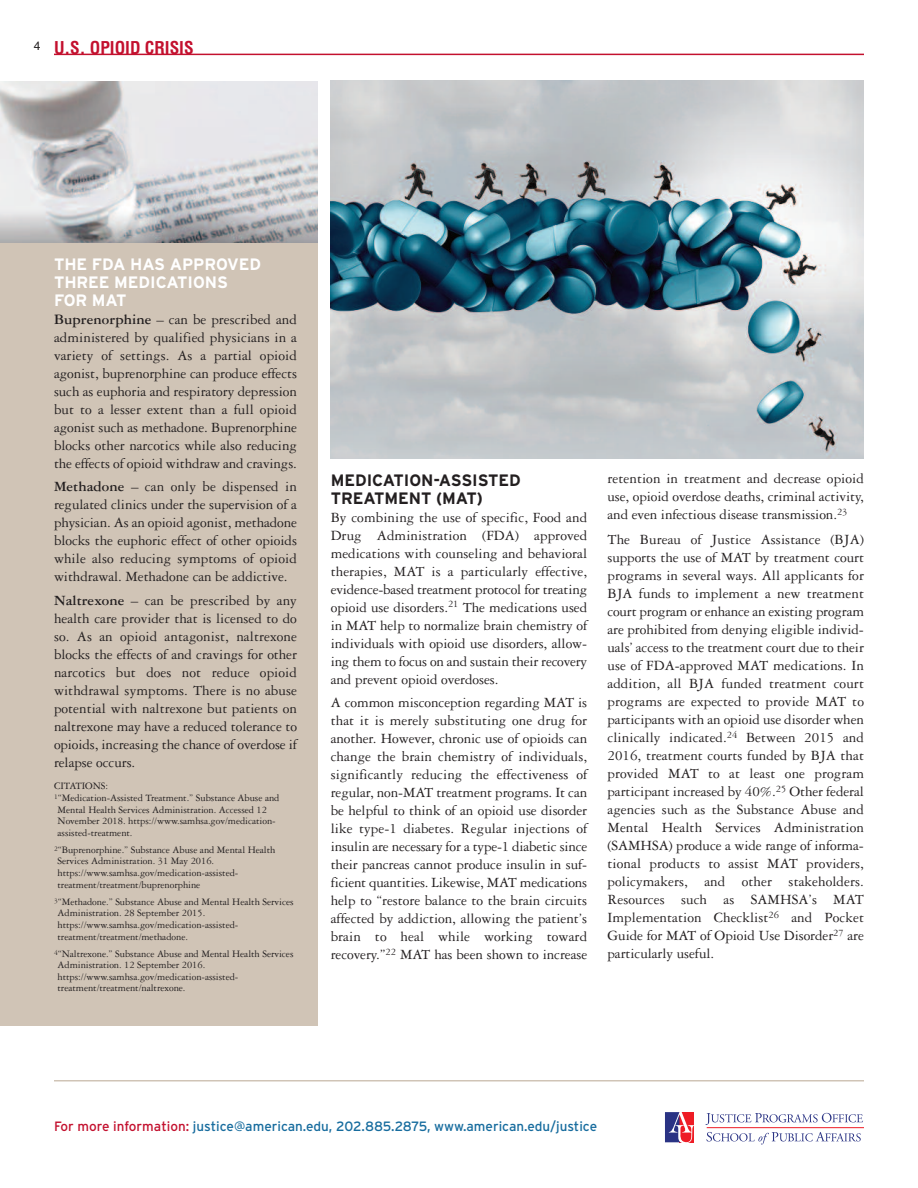
<style>
.page{position:relative;width:918px;height:1188px;background:#fff}
.page>*{position:absolute;margin:0;border:0;box-sizing:border-box;transform-origin:0 0}
.t1{font:700 condensed 17.25px "Helvetica";color:#c3102e}
.t2{font:700 16.5px/18px "Interstate";letter-spacing:-.005em;color:#fff}
.t3{font:700 16.5px/18px "Interstate";letter-spacing:-.005em;color:#231f20}
.t4{font:15px/18px "Garamond Three";letter-spacing:-.005em;color:#231f20;text-align:justify}
.t5{font:13.5px "Interstate";color:#176c9e}
.t6{font:10.5px/11.6px "Garamond Three";letter-spacing:-.005em;color:#231f20}
.s1{font-weight:700}
.s2{font-size:7.5px}
.s3{color:#c3102e}
</style>
<div class="page">
<div style="left:0;top:81px;width:317px;height:945px;background:#d0c4b6"></div>
<hr style="left:54px;top:1080px;width:810px;height:2px;background:#d0c4b6">
<hr style="left:707px;top:1127px;width:157px;height:1px;background:#ee1c25">
<hr style="left:54px;top:54px;width:810px;height:1px;background:#c3102e">
<img style="left:317px;top:81px;width:1px;height:162px">
<img style="left:0;top:81px;width:317px;height:162px">
<img style="left:331px;top:81px;width:533px;height:378px">
<svg style="left:665px;top:1112px;width:29px;height:31px"></svg>
<svg style="left:706px;top:1113px;width:157px;height:12px"></svg>
<svg style="left:706px;top:1132px;width:155px;height:12px"></svg>
<h2 class="t1" style="left:34px;top:38px;width:161px"><sup>4</sup> U.S. OPIOID CRISIS</h2>
<h3 class="t2" style="left:54px;top:255px;width:209px">THE FDA HAS APPROVED<br>THREE MEDICATIONS<br>FOR MAT</h3>
<p class="t4" style="left:54px;top:312px;width:245px"><span class="s1">Buprenorphine</span> – can be prescribed and administered by qualified physicians in a variety of settings. As a partial opioid agonist, buprenorphine can produce effects such as euphoria and respiratory depression but to a lesser extent than a full opioid agonist such as methadone. Buprenorphine blocks other narcotics while also reducing the effects of opioid withdraw and cravings.</p>
<p class="t4" style="left:54px;top:479px;width:245px"><span class="s1">Methadone</span> – can only be dispensed in regulated clinics under the supervision of a physician. As an opioid agonist, methadone blocks the euphoric effect of other opioids while also reducing symptoms of opioid withdrawal. Methadone can be addictive.</p>
<p class="t4" style="left:54px;top:592px;width:245px"><span class="s1">Naltrexone</span> – can be prescribed by any health care provider that is licensed to do so. As an opioid antagonist, naltrexone blocks the effects of and cravings for other narcotics but does not reduce opioid withdrawal symptoms. There is no abuse potential with naltrexone but patients on naltrexone may have a reduced tolerance to opioids, increasing the chance of overdose if relapse occurs.</p>
<p class="t6" style="left:54px;top:781px;width:56px">CITATIONS:</p>
<p class="t6" style="left:58px;top:793px;width:223px;text-indent:-4px"><span class="s2">1</span>“Medication-Assisted Treatment.” Substance Abuse and Mental Health Services Administration. Accessed 12<br>November 2018. https://www.samhsa.gov/medication&shy;assisted-treatment.</p>
<p class="t6" style="left:58px;top:845px;width:219px;text-indent:-4px"><span class="s2">2</span>“Buprenorphine.” Substance Abuse and Mental Health Services Administration. 31 May 2016. https://www.samhsa.gov/medication-assisted&shy;treatment/treatment/buprenorphine</p>
<p class="t6" style="left:58px;top:897px;width:238px;text-indent:-4px"><span class="s2">3</span>“Methadone.” Substance Abuse and Mental Health Services Administration. 28 September 2015. https://www.samhsa.gov/medication-assisted&shy;treatment/treatment/methadone.</p>
<p class="t6" style="left:58px;top:949px;width:237px;text-indent:-4px"><span class="s2">4</span>“Naltrexone.” Substance Abuse and Mental Health Services Administration. 12 September 2016. https://www.samhsa.gov/medication-assisted&shy;treatment/treatment/naltrexone.</p>
<h4 class="t3" style="left:331px;top:471px;width:192px">MEDICATION-ASSISTED<br>TREATMENT (MAT)</h4>
<p class="t4" style="left:331px;top:510px;width:258px">By combining the use of specific, Food and Drug Administration (FDA) approved medications with counseling and behavioral therapies, MAT is a particularly effective, evidence-based treatment protocol for treating opioid use disorders.<sup>21</sup> The medications used in MAT help to normalize brain chemistry of individuals with opioid use disorders, allow&shy;ing them to focus on and sustain their recovery and prevent opioid overdoses.</p>
<p class="t4" style="left:331px;top:695px;width:258px">A common misconception regarding MAT is that it is merely substituting one drug for another. However, chronic use of opioids can change the brain chemistry of individuals, significantly reducing the effectiveness of regular, non-MAT treatment programs. It can be helpful to think of an opioid use disorder like type-1 diabetes. Regular injections of insulin are necessary for a type-1 diabetic since their pancreas cannot produce insulin in suf&shy;ficient quantities. Likewise, MAT medications help to “restore balance to the brain circuits affected by addiction, allowing the patient’s brain to heal while working toward recovery.”<sup>22</sup> MAT has been shown to increase</p>
<p class="t4" style="left:607px;top:471px;width:258px">retention in treatment and decrease opioid use, opioid overdose deaths, criminal activity, and even infectious disease transmission.<sup>23</sup></p>
<p class="t4" style="left:607px;top:532px;width:258px">The Bureau of Justice Assistance (BJA) supports the use of MAT by treatment court programs in several ways. All applicants for BJA funds to implement a new treatment court program or enhance an existing program are prohibited from denying eligible individ&shy;uals’ access to the treatment court due to their use of FDA-approved MAT medications. In addition, all BJA funded treatment court programs are expected to provide MAT to participants with an opioid use disorder when clinically indicated.<sup>24</sup> Between 2015 and 2016, treatment courts funded by BJA that provided MAT to at least one program participant increased by 40%.<sup>25</sup> Other federal agencies such as the Substance Abuse and Mental Health Services Administration (SAMHSA) produce a wide range of informa&shy;tional products to assist MAT providers, policymakers, and other stakeholders.<br>Resources such as SAMHSA’s MAT Implementation Checklist<sup>26</sup> and Pocket Guide for MAT of Opioid Use Disorder<sup>27</sup> are particularly useful.</p>
<p class="t5" style="left:54px;top:1118px;width:545px"><span class="s3">For more information:</span> justice@american.edu, 202.885.2875, www.american.edu/justice</p>
</div>
